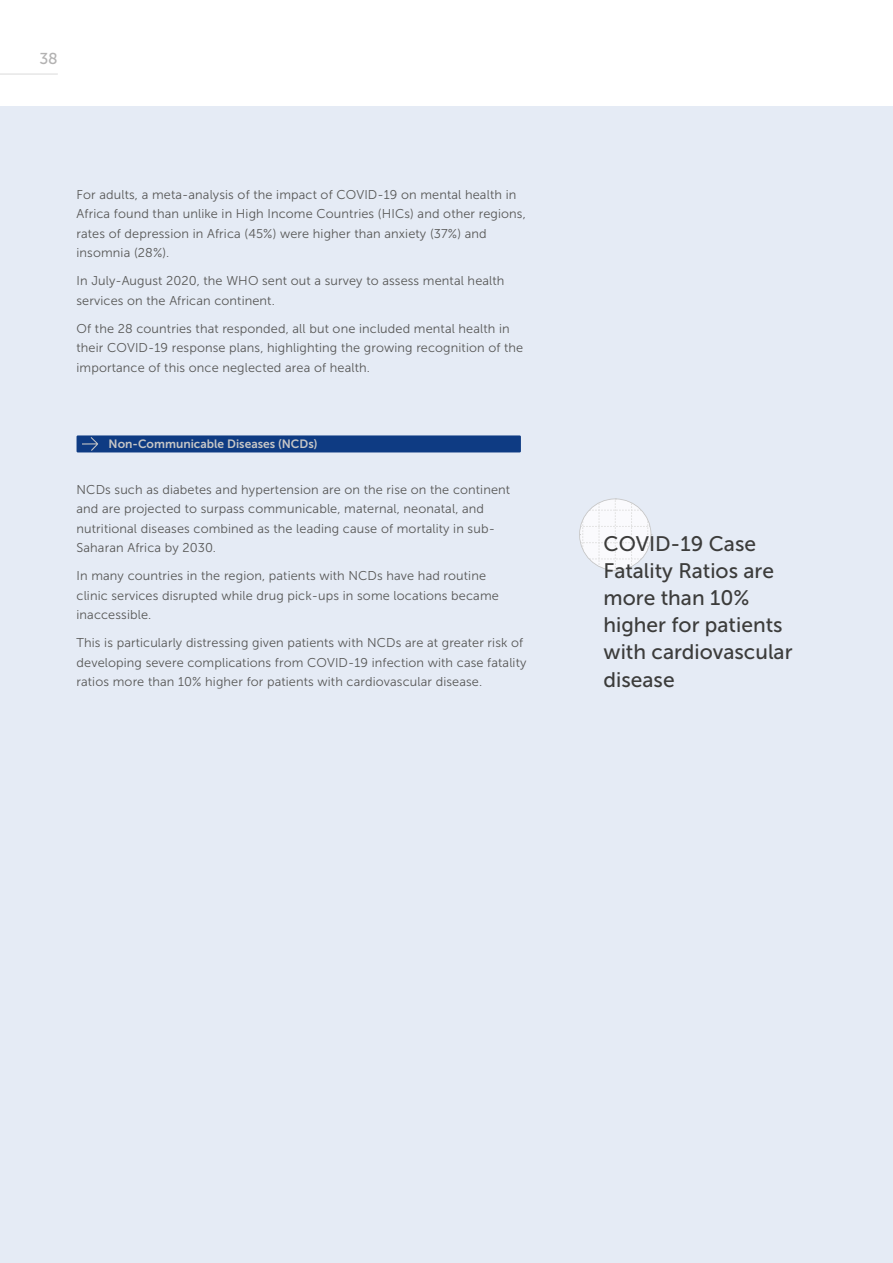
<style>
.page{position:relative;width:893px;height:1263px;background:#fff}
.page>*{position:absolute;margin:0;border:0;box-sizing:border-box;transform-origin:0 0}
.t1{font:21px/27px "Museo Sans 500";color:#3c3c3b}
.t2{font:15.75px "Museo Sans 500";color:#b3b2b2}
.t3{font:12.75px/19.5px "Museo Sans 300";letter-spacing:.01em;color:#575756}
.t4{font:12px "Museo Sans 700";color:#c6c6c6}
</style>
<div class="page">
<hr style="left:0;top:74px;width:58px;height:1px;background:#dadada">
<div style="left:0;top:106px;width:893px;height:1157px;background:#e5ebf5"></div>
<div style="left:77px;top:435px;width:444px;height:17px;background:#0e3b83"></div>
<svg style="left:82px;top:437px;width:16px;height:14px"></svg>
<svg style="left:579px;top:498px;width:73px;height:73px"></svg>
<hr style="left:892px;top:0;width:1px;height:242px;background:#ecf0f8">
<p class="t2" style="left:39px;top:50px;width:20px">38</p>
<p class="t3" style="left:77px;top:185px;width:451px">For adults, a meta-analysis of the impact of COVID-19 on mental health in Africa found than unlike in High Income Countries (HICs) and other regions, rates of depression in Africa (45%) were higher than anxiety (37%) and insomnia (28%).</p>
<p class="t3" style="left:77px;top:271px;width:429px">In July-August 2020, the WHO sent out a survey to assess mental health services on the African continent.</p>
<p class="t3" style="left:77px;top:319px;width:448px">Of the 28 countries that responded, all but one included mental health in their COVID-19 response plans, highlighting the growing recognition of the importance of this once neglected area of health.</p>
<p class="t4" style="left:109px;top:437px;width:210px">Non-Communicable Diseases (NCDs)</p>
<p class="t3" style="left:77px;top:480px;width:435px">NCDs such as diabetes and hypertension are on the rise on the continent and are projected to surpass communicable, maternal, neonatal, and nutritional diseases combined as the leading cause of mortality in sub-Saharan Africa by 2030.</p>
<p class="t3" style="left:77px;top:566px;width:424px">In many countries in the region, patients with NCDs have had routine clinic services disrupted while drug pick-ups in some locations became inaccessible.</p>
<p class="t3" style="left:77px;top:633px;width:451px">This is particularly distressing given patients with NCDs are at greater risk of developing severe complications from COVID-19 infection with case fatality ratios more than 10% higher for patients with cardiovascular disease.</p>
<h1 class="t1" style="left:604px;top:531px;width:190px">COVID-19 Case<br>Fatality Ratios are more than 10% higher for patients with cardiovascular disease</h1>
</div>
